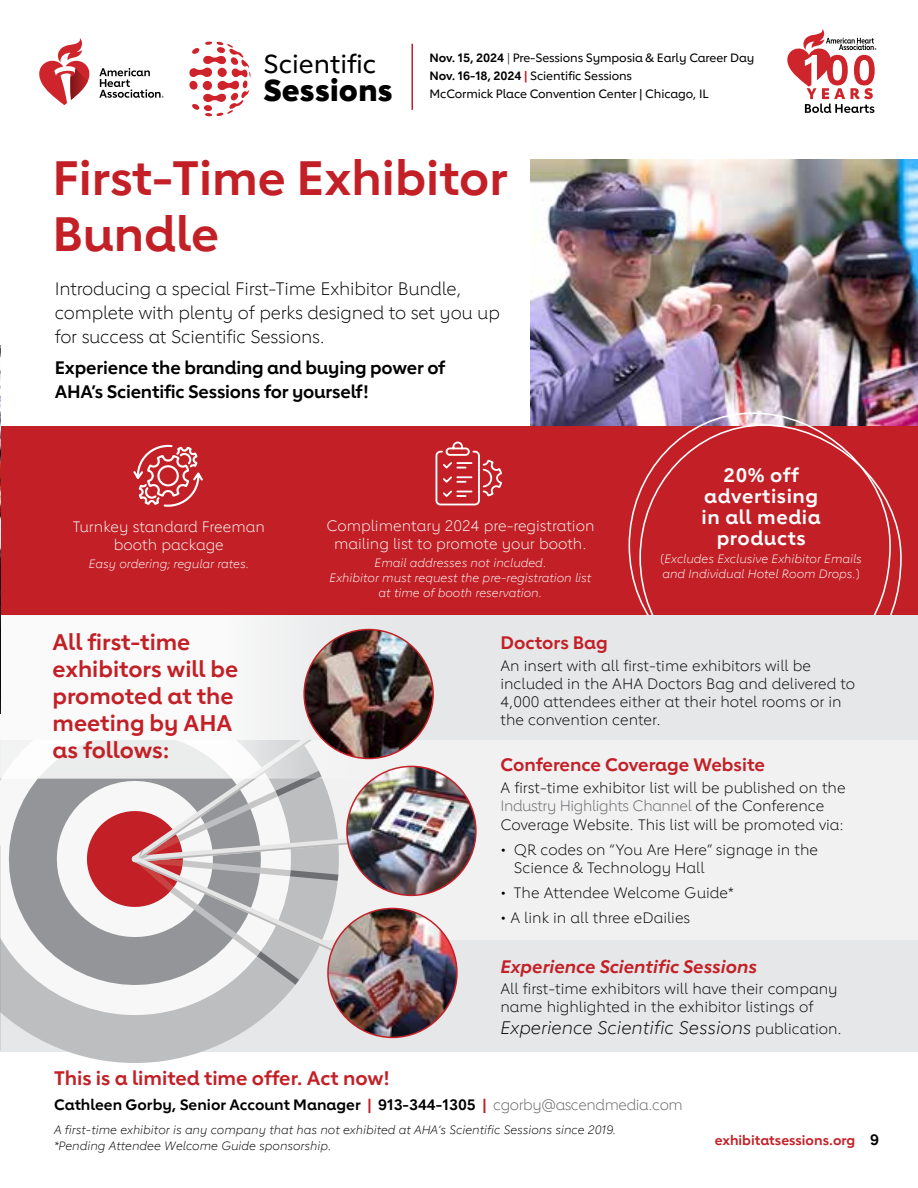
<style>
.page{position:relative;width:918px;height:1188px;background:#fff}
.page>*{position:absolute;margin:0;border:0;box-sizing:border-box;transform-origin:0 0}
.t1{font:700 48px/55.5px "Lub Dub";color:#c22026}
.t2{font:800 30.15px "Lub Dub";letter-spacing:.01em;color:#000}
.t3{font:500 25.95px "Lub Dub";color:#000}
.t4{font:700 22.5px/27px "Lub Dub";color:#c22026}
.t5{font:700 19.5px/21px "Lub Dub";letter-spacing:.03em;color:#fff;text-align:center}
.t6{font:700 19.5px "Lub Dub";color:#c22026}
.t7{font:300 18px/24px "Lub Dub";letter-spacing:-.01em;color:#000}
.t8{font:700 18px/24px "Lub Dub";letter-spacing:-.01em;color:#000}
.t9{font:italic 300 18px "Lub Dub";color:#000}
.t10{font:700 18px "Lub Dub";color:#c22026}
.t11{font:italic 700 18px "Lub Dub";color:#c22026}
.t12{font:300 15px/18px "Lub Dub";color:#000}
.t13{font:300 15px/18px "Lub Dub";color:#fff;text-align:center}
.t14{font:700 15px "Lub Dub";color:#000}
.t15{font:700 13.5px "Lub Dub";color:#c22026}
.t16{font:italic 300 12px/15px "Lub Dub";color:#fff;text-align:center}
.t17{font:italic 300 12px/15.8px "Lub Dub";color:#000}
.t18{font:500 12px/18px "Lub Dub";letter-spacing:-.01em;color:#000}
.s1{font-weight:700}
.s2{font-weight:300}
.s3{font-weight:700;color:#c22026}
.s4{font-style:normal}
.s5{color:#636466}
.s6{font-style:normal;font-size:15px}
.s7{color:#c22026}
.s8{font-weight:300;color:#636466}
.s9{font-size:15px;color:#000}
</style>
<div class="page">
<svg style="left:189px;top:41px;width:62px;height:76px"></svg>
<hr style="left:411px;top:44px;width:2px;height:66px;background:#c22026">
<svg style="left:787px;top:29px;width:89px;height:84px"></svg>
<svg style="left:99px;top:68px;width:65px;height:30px"></svg>
<svg style="left:39px;top:38px;width:51px;height:67px"></svg>
<img style="left:531px;top:159px;width:387px;height:267px">
<div style="left:0;top:875px;width:918px;height:177px;background:#e6e7e8"></div>
<div style="left:0;top:740px;width:918px;height:200px;background:#f1f1f2"></div>
<svg style="left:32px;top:1018px;width:328px;height:45px"></svg>
<svg style="left:1px;top:1001px;width:310px;height:34px;fill:#bcbec0"></svg>
<svg style="left:1px;top:778px;width:46px;height:223px"></svg>
<div style="left:1px;top:426px;width:917px;height:191px;background:#c22026"></div>
<svg style="left:47px;top:778px;width:313px;height:240px"></svg>
<svg style="left:435px;top:441px;width:67px;height:65px"></svg>
<svg style="left:133px;top:444px;width:70px;height:63px"></svg>
<img style="left:347px;top:766px;width:129px;height:129px;border-radius:64px">
<img style="left:328px;top:908px;width:129px;height:129px;border-radius:64px">
<svg style="left:628px;top:412px;width:264px;height:203px"></svg>
<div style="left:1px;top:615px;width:917px;height:125px;background:#e6e7e8"></div>
<svg style="left:0;top:615px;width:438px;height:163px;fill:#fafafa"></svg>
<img style="left:304px;top:630px;width:129px;height:128px;border-radius:64px">
<img style="left:0;top:346px;width:1px;height:367px">
<h3 class="t3" style="left:264px;top:48px;width:114px">Scientific</h3>
<h2 class="t2" style="left:264px;top:71px;width:130px">Sessions</h2>
<p class="t18" style="left:430px;top:48px;width:326px"><span class="s1">Nov. 15, 2024</span> <span class="s2">|</span> Pre-Sessions Symposia &amp; Early Career Day<br><span class="s1">Nov. 16-18, 2024</span> <span class="s3">|</span> Scientific Sessions<br>McCormick Place Convention Center | Chicago, IL</p>
<h1 class="t1" style="left:52px;top:150px;width:457px">First-Time Exhibitor<br>Bundle</h1>
<p class="t7" style="left:55px;top:277px;width:447px">Introducing a special First-Time Exhibitor Bundle, complete with plenty of perks designed to set you up for success at Scientific Sessions.</p>
<p class="t8" style="left:55px;top:355px;width:392px">Experience the branding and buying power of<br>AHA’s Scientific Sessions for yourself!</p>
<p class="t13" style="left:73px;top:518px;width:193px">Turnkey standard Freeman booth package</p>
<p class="t16" style="left:89px;top:556px;width:162px">Easy ordering; regular rates.</p>
<p class="t13" style="left:326px;top:517px;width:270px">Complimentary 2024 pre-registration mailing list to promote your booth.</p>
<p class="t16" style="left:330px;top:555px;width:263px">Email addresses not included<span class="s4">.<br></span>Exhibitor must request the pre-registration list at time of booth reservation.</p>
<h3 class="t5" style="left:702px;top:464px;width:121px">20% off advertising in all media products</h3>
<p class="t16" style="left:660px;top:551px;width:203px;text-align:left"><span class="s4">(</span>Excludes Exclusive Exhibitor Emails and Individual Hotel Room Drops.<span class="s4">)</span></p>
<h3 class="t4" style="left:53px;top:628px;width:187px">All first-time exhibitors will be promoted at the meeting by AHA as follows:</h3>
<p class="t10" style="left:500px;top:632px;width:109px">Doctors Bag</p>
<p class="t12" style="left:500px;top:656px;width:356px">An insert with all first-time exhibitors will be included in the AHA Doctors Bag and delivered to 4,000 attendees either at their hotel rooms or in the convention center.</p>
<p class="t10" style="left:500px;top:754px;width:266px">Conference Coverage Website</p>
<p class="t12" style="left:500px;top:779px;width:347px">A first-time exhibitor list will be published on the<br><span class="s5">Industry Highlights Channel</span> of the Conference</p>
<p class="t12" style="left:500px;top:816px;width:345px">Coverage Website. This list will be promoted via:</p>
<p class="t12" style="left:514px;top:841px;width:306px;text-indent:-13px">• QR codes on “You Are Here” signage in the<br>Science &amp; Technology Hall</p>
<p class="t12" style="left:500px;top:884px;width:235px">• The Attendee Welcome Guide*</p>
<p class="t12" style="left:500px;top:908px;width:191px">• A link in all three eDailies</p>
<p class="t11" style="left:500px;top:955px;width:258px">Experience Scientific Sessions</p>
<p class="t12" style="left:500px;top:980px;width:339px">All first-time exhibitors will have their company name highlighted in the exhibitor listings of</p>
<p class="t9" style="left:500px;top:1017px;width:343px">Experience Scientific Sessions <span class="s6">publication.</span></p>
<h3 class="t6" style="left:54px;top:1066px;width:337px">This is a limited time offer. Act now!</h3>
<p class="t14" style="left:54px;top:1095px;width:630px">Cathleen Gorby, Senior Account Manager <span class="s7">|</span> 913-344-1305 <span class="s7">|</span> <span class="s8">cgorby@ascendmedia.com</span></p>
<p class="t17" style="left:54px;top:1122px;width:564px">A first-time exhibitor is any company that has not exhibited at AHA’s Scientific Sessions since 2019. *Pending Attendee Welcome Guide sponsorship.</p>
<p class="t15" style="left:715px;top:1132px;width:166px">exhibitatsessions.org <span class="s9">9</span></p>
</div>
